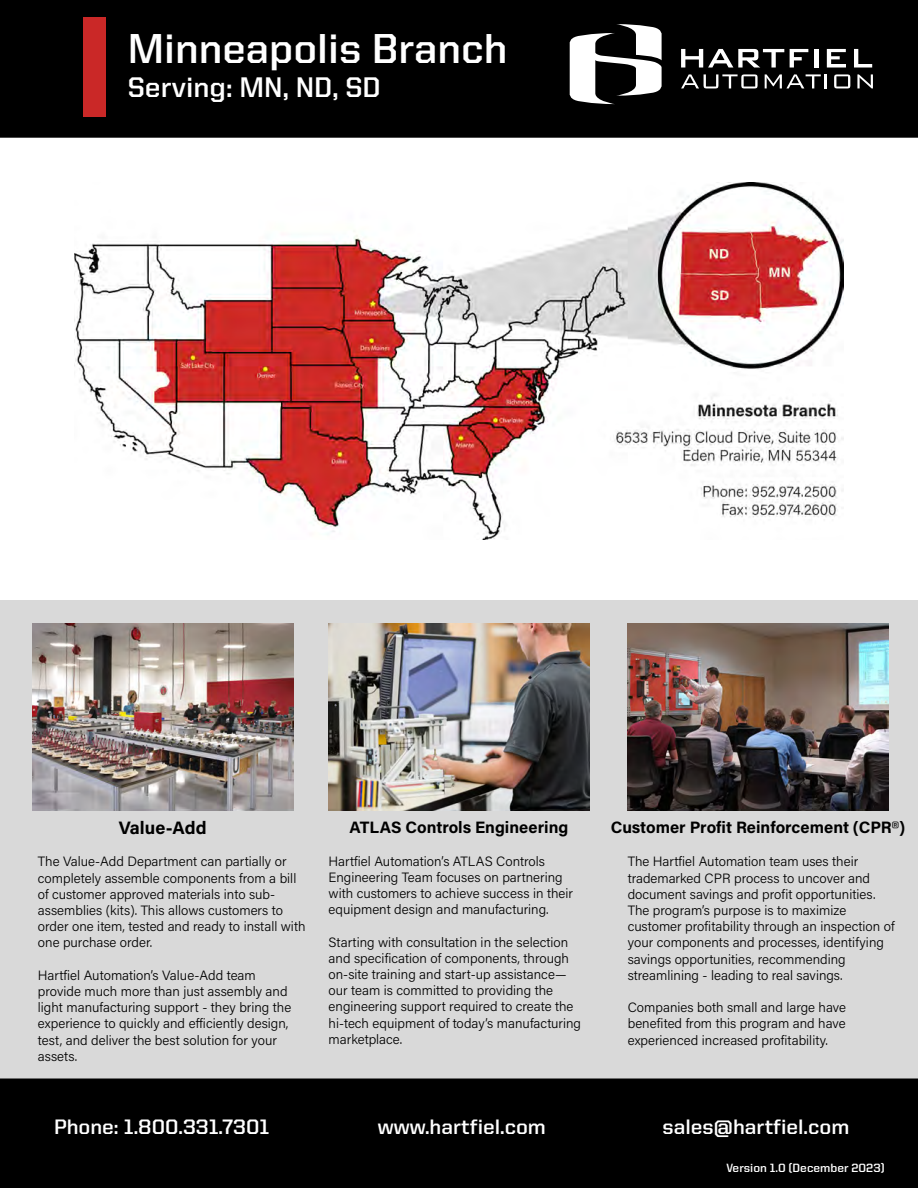
<style>
.page{position:relative;width:918px;height:1188px;background:#fff}
.page>*{position:absolute;margin:0;border:0;box-sizing:border-box;transform-origin:0 0}
.t1{font:700 42px "United Sans Reg";color:#fff}
.t2{font:700 28.5px "United Sans Reg";color:#fff}
.t3{font:700 21px "United Sans Reg";color:#fff}
.t4{font:18px "Acumin Variable Concept";color:#000}
.t5{font:16.5px "Acumin Variable Concept";color:#000}
.t6{font:13.5px/16.2px "Acumin Variable Concept";color:#000}
.t7{font:700 12px "United Sans Reg";color:#fff}
.s1{font-family:"United Sans Reg";font-weight:700}
</style>
<div class="page">
<div style="left:0;top:0;width:918px;height:138px;background:#000"></div>
<div style="left:84px;top:18px;width:22px;height:99px;background:#ca2827"></div>
<svg style="left:570px;top:24px;width:92px;height:80px"></svg>
<svg style="left:681px;top:49px;width:103px;height:19px"></svg>
<svg style="left:790px;top:49px;width:18px;height:19px"></svg>
<hr style="left:814px;top:49px;width:4px;height:19px;background:#fff">
<svg style="left:827px;top:49px;width:19px;height:19px"></svg>
<svg style="left:854px;top:49px;width:18px;height:19px"></svg>
<svg style="left:681px;top:74px;width:77px;height:14px"></svg>
<svg style="left:765px;top:74px;width:62px;height:14px"></svg>
<svg style="left:834px;top:74px;width:16px;height:14px"></svg>
<svg style="left:857px;top:74px;width:16px;height:14px"></svg>
<div style="left:0;top:1078px;width:918px;height:110px;background:#000"></div>
<div style="left:0;top:600px;width:918px;height:478px;background:#d9d9d9"></div>
<img style="left:628px;top:624px;width:261px;height:186px">
<img style="left:32px;top:624px;width:261px;height:186px">
<img style="left:329px;top:624px;width:260px;height:186px">
<img style="left:75px;top:183px;width:768px;height:357px">
<h1 class="t1" style="left:128px;top:25px;width:381px">Minneapolis Branch</h1>
<h2 class="t2" style="left:128px;top:72px;width:255px">Serving: MN, ND, SD</h2>
<h3 class="t4" style="left:119px;top:815px;width:89px">Value-Add</h3>
<p class="t5" style="left:350px;top:816px;width:220px">ATLAS Controls Engineering</p>
<p class="t5" style="left:611px;top:816px;width:296px">Customer Profit Reinforcement (CPR<span class="s1">®</span>)</p>
<p class="t6" style="left:38px;top:853px;width:269px">The Value-Add Department can partially or completely assemble components from a bill of customer approved materials into sub&shy;assemblies (kits). This allows customers to order one item, tested and ready to install with one purchase order.</p>
<p class="t6" style="left:38px;top:967px;width:255px">Hartfiel Automation’s Value-Add team provide much more than just assembly and light manufacturing support - they bring the experience to quickly and efficiently design, test, and deliver the best solution for your assets.</p>
<p class="t6" style="left:329px;top:852px;width:246px">Hartfiel Automation’s ATLAS Controls Engineering Team focuses on partnering with customers to achieve success in their equipment design and manufacturing.</p>
<p class="t6" style="left:329px;top:933px;width:254px">Starting with consultation in the selection and specification of components, through on-site training and start-up assistance— our team is committed to providing the engineering support required to create the hi-tech equipment of today’s manufacturing marketplace.</p>
<p class="t6" style="left:628px;top:853px;width:269px">The Hartfiel Automation team uses their trademarked CPR process to uncover and document savings and profit opportunities.<br>The program’s purpose is to maximize customer profitability through an inspection of your components and processes, identifying savings opportunities, recommending streamlining - leading to real savings.</p>
<p class="t6" style="left:628px;top:999px;width:220px;text-align:justify">Companies both small and large have benefited from this program and have experienced increased profitability.</p>
<h3 class="t3" style="left:54px;top:1116px;width:217px">Phone: 1.800.331.7301</h3>
<h3 class="t3" style="left:378px;top:1116px;width:170px">www.hartfiel.com</h3>
<h3 class="t3" style="left:663px;top:1116px;width:188px">sales@hartfiel.com</h3>
<p class="t7" style="left:726px;top:1161px;width:160px">Version 1.0 (December 2023)</p>
</div>
